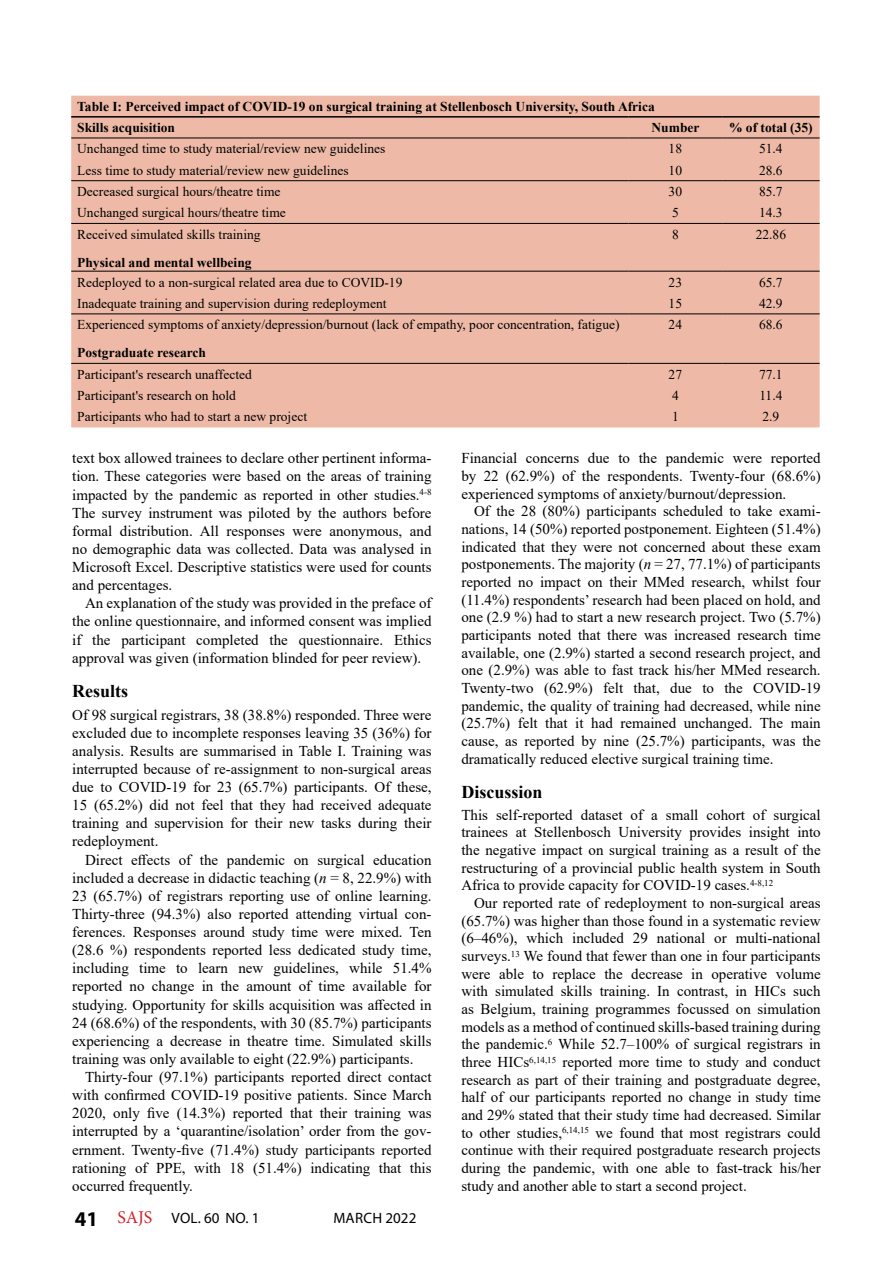
<style>
.page{position:relative;width:893px;height:1263px;background:#fff}
.page>*{position:absolute;margin:0;border:0;box-sizing:border-box;transform-origin:0 0}
.t1{font:700 18px "Times New Roman";color:#000}
.t2{font:15px/17.7px "Times New Roman";color:#000;text-align:justify}
.t3{font:15px "Myriad Pro";letter-spacing:.02em;color:#000}
.t4{font:13.5px "Times New Roman";color:#000}
.t5{font:700 13.5px/21.1px "Times New Roman";color:#000}
.s1{font-style:italic}
.s2{font-weight:700;font-size:21px}
.s3{font-family:"Minion Pro";font-size:18px;color:#d2232a}
</style>
<div class="page">
<div style="left:71px;top:96px;width:749px;height:331px;background:#eebaa7"></div>
<hr style="left:71px;top:116px;width:558px;height:2px;background:#000">
<hr style="left:629px;top:116px;width:93px;height:2px;background:#000">
<hr style="left:722px;top:116px;width:98px;height:2px;background:#000">
<hr style="left:71px;top:138px;width:558px;height:1px;background:#000">
<hr style="left:629px;top:138px;width:93px;height:1px;background:#000">
<hr style="left:722px;top:138px;width:98px;height:1px;background:#000">
<hr style="left:71px;top:271px;width:558px;height:1px;background:#000">
<hr style="left:629px;top:271px;width:93px;height:1px;background:#000">
<hr style="left:722px;top:271px;width:98px;height:1px;background:#000">
<hr style="left:71px;top:363px;width:558px;height:1px;background:#000">
<hr style="left:629px;top:363px;width:93px;height:1px;background:#000">
<hr style="left:722px;top:363px;width:98px;height:1px;background:#000">
<hr style="left:71px;top:180px;width:558px;height:1px;background:#000">
<hr style="left:629px;top:180px;width:93px;height:1px;background:#000">
<hr style="left:722px;top:180px;width:98px;height:1px;background:#000">
<hr style="left:71px;top:223px;width:558px;height:1px;background:#000">
<hr style="left:629px;top:223px;width:93px;height:1px;background:#000">
<hr style="left:722px;top:223px;width:98px;height:1px;background:#000">
<hr style="left:71px;top:314px;width:558px;height:1px;background:#000">
<hr style="left:629px;top:314px;width:93px;height:1px;background:#000">
<hr style="left:722px;top:314px;width:98px;height:1px;background:#000">
<p class="t5" style="left:77px;top:95px;width:579px">Table I: Perceived impact of COVID-19 on surgical training at Stellenbosch University, South Africa<br>Skills acquisition</p>
<p class="t5" style="left:651px;top:116px;width:49px">Number</p>
<p class="t5" style="left:729px;top:116px;width:85px">% of total (35)</p>
<p class="t4" style="left:77px;top:139px;width:310px">Unchanged time to study material/review new guidelines</p>
<p class="t4" style="left:669px;top:139px;width:15px">18</p>
<p class="t4" style="left:759px;top:139px;width:25px">51.4</p>
<p class="t4" style="left:77px;top:161px;width:273px">Less time to study material/review new guidelines</p>
<p class="t4" style="left:669px;top:161px;width:15px">10</p>
<p class="t4" style="left:759px;top:161px;width:25px">28.6</p>
<p class="t4" style="left:77px;top:182px;width:205px">Decreased surgical hours/theatre time</p>
<p class="t4" style="left:669px;top:182px;width:15px">30</p>
<p class="t4" style="left:759px;top:182px;width:25px">85.7</p>
<p class="t4" style="left:77px;top:203px;width:210px">Unchanged surgical hours/theatre time</p>
<p class="t4" style="left:672px;top:203px;width:8px">5</p>
<p class="t4" style="left:759px;top:203px;width:25px">14.3</p>
<p class="t4" style="left:77px;top:225px;width:185px">Received simulated skills training</p>
<p class="t4" style="left:672px;top:225px;width:8px">8</p>
<p class="t4" style="left:756px;top:225px;width:32px">22.86</p>
<p class="t5" style="left:77px;top:251px;width:176px">Physical and mental wellbeing</p>
<p class="t4" style="left:77px;top:272px;width:327px">Redeployed to a non-surgical related area due to COVID-19</p>
<p class="t4" style="left:669px;top:272px;width:15px">23</p>
<p class="t4" style="left:759px;top:272px;width:25px">65.7</p>
<p class="t4" style="left:77px;top:294px;width:311px">Inadequate training and supervision during redeployment</p>
<p class="t4" style="left:669px;top:294px;width:15px">15</p>
<p class="t4" style="left:759px;top:294px;width:25px">42.9</p>
<p class="t4" style="left:77px;top:315px;width:544px">Experienced symptoms of anxiety/depression/burnout (lack of empathy, poor concentration, fatigue)</p>
<p class="t4" style="left:669px;top:315px;width:15px">24</p>
<p class="t4" style="left:759px;top:315px;width:25px">68.6</p>
<p class="t5" style="left:77px;top:342px;width:130px">Postgraduate research</p>
<p class="t4" style="left:77px;top:365px;width:176px">Participant's research unaffected</p>
<p class="t4" style="left:669px;top:365px;width:15px">27</p>
<p class="t4" style="left:759px;top:365px;width:25px">77.1</p>
<p class="t4" style="left:77px;top:386px;width:160px">Participant's research on hold</p>
<p class="t4" style="left:672px;top:386px;width:8px">4</p>
<p class="t4" style="left:759px;top:386px;width:25px">11.4</p>
<p class="t4" style="left:77px;top:407px;width:231px">Participants who had to start a new project</p>
<p class="t4" style="left:672px;top:407px;width:8px">1</p>
<p class="t4" style="left:762px;top:407px;width:18px">2.9</p>
<p class="t2" style="left:72px;top:449px;width:361px;line-height:18.1px">text box allowed trainees to declare other pertinent informa&shy;tion. These categories were based on the areas of training impacted by the pandemic as reported in other studies.<sup>4-8<br></sup>The survey instrument was piloted by the authors before formal distribution. All responses were anonymous, and no demographic data was collected. Data was analysed in Microsoft Excel. Descriptive statistics were used for counts and percentages.</p>
<p class="t2" style="left:72px;top:594px;width:361px;line-height:18.1px;text-indent:13px">An explanation of the study was provided in the preface of the online questionnaire, and informed consent was implied if the participant completed the questionnaire. Ethics approval was given (information blinded for peer review).</p>
<p class="t1" style="left:72px;top:678px;width:57px">Results</p>
<p class="t2" style="left:72px;top:705px;width:361px;line-height:18.1px">Of 98 surgical registrars, 38 (38.8%) responded. Three were excluded due to incomplete responses leaving 35 (36%) for analysis. Results are summarised in Table I. Training was interrupted because of re-assignment to non-surgical areas due to COVID-19 for 23 (65.7%) participants. Of these, 15 (65.2%) did not feel that they had received adequate training and supervision for their new tasks during their redeployment.</p>
<p class="t2" style="left:72px;top:850px;width:361px;line-height:18.1px;text-indent:13px">Direct effects of the pandemic on surgical education included a decrease in didactic teaching (<span class="s1">n</span> = 8, 22.9%) with 23 (65.7%) of registrars reporting use of online learning.<br>Thirty-three (94.3%) also reported attending virtual con&shy;ferences. Responses around study time were mixed. Ten (28.6 %) respondents reported less dedicated study time, including time to learn new guidelines, while 51.4% reported no change in the amount of time available for studying. Opportunity for skills acquisition was affected in 24 (68.6%) of the respondents, with 30 (85.7%) participants experiencing a decrease in theatre time. Simulated skills training was only available to eight (22.9%) participants.</p>
<p class="t2" style="left:72px;top:1067px;width:361px;line-height:18.1px;text-indent:13px">Thirty-four (97.1%) participants reported direct contact with confirmed COVID-19 positive patients. Since March 2020, only five (14.3%) reported that their training was interrupted by a ‘quarantine/isolation’ order from the gov&shy;ernment. Twenty-five (71.4%) study participants reported rationing of PPE, with 18 (51.4%) indicating that this occurred frequently.</p>
<p class="t3" style="left:75px;top:1208px;width:186px"><span class="s2">41</span> <span class="s3">SAJS</span> VOL. 60 NO. 1</p>
<p class="t3" style="left:333px;top:1208px;width:84px">MARCH 2022</p>
<p class="t2" style="left:461px;top:449px;width:361px">Financial concerns due to the pandemic were reported by 22 (62.9%) of the respondents. Twenty-four (68.6%) experienced symptoms of anxiety/burnout/depression.</p>
<p class="t2" style="left:461px;top:502px;width:361px;text-indent:13px">Of the 28 (80%) participants scheduled to take exami&shy;nations, 14 (50%) reported postponement. Eighteen (51.4%) indicated that they were not concerned about these exam postponements. The majority (<span class="s1">n</span> = 27, 77.1%) of participants reported no impact on their MMed research, whilst four (11.4%) respondents’ research had been placed on hold, and one (2.9 %) had to start a new research project. Two (5.7%) participants noted that there was increased research time available, one (2.9%) started a second research project, and one (2.9%) was able to fast track his/her MMed research.<br>Twenty-two (62.9%) felt that, due to the COVID-19 pandemic, the quality of training had decreased, while nine (25.7%) felt that it had remained unchanged. The main cause, as reported by nine (25.7%) participants, was the dramatically reduced elective surgical training time.</p>
<p class="t1" style="left:461px;top:779px;width:83px">Discussion</p>
<p class="t2" style="left:461px;top:805px;width:361px">This self-reported dataset of a small cohort of surgical trainees at Stellenbosch University provides insight into the negative impact on surgical training as a result of the restructuring of a provincial public health system in South Africa to provide capacity for COVID-19 cases.<sup>4-8,12</sup></p>
<p class="t2" style="left:461px;top:894px;width:361px;text-indent:13px">Our reported rate of redeployment to non-surgical areas (65.7%) was higher than those found in a systematic review (6–46%), which included 29 national or multi-national surveys.<sup>13</sup> We found that fewer than one in four participants were able to replace the decrease in operative volume with simulated skills training. In contrast, in HICs such as Belgium, training programmes focussed on simulation models as a method of continued skills-based training during the pandemic.<sup>6</sup> While 52.7–100% of surgical registrars in three HICs<sup>6,14,15</sup> reported more time to study and conduct research as part of their training and postgraduate degree, half of our participants reported no change in study time and 29% stated that their study time had decreased. Similar to other studies,<sup>6,14,15</sup> we found that most registrars could continue with their required postgraduate research projects during the pandemic, with one able to fast-track his/her study and another able to start a second project.</p>
</div>
